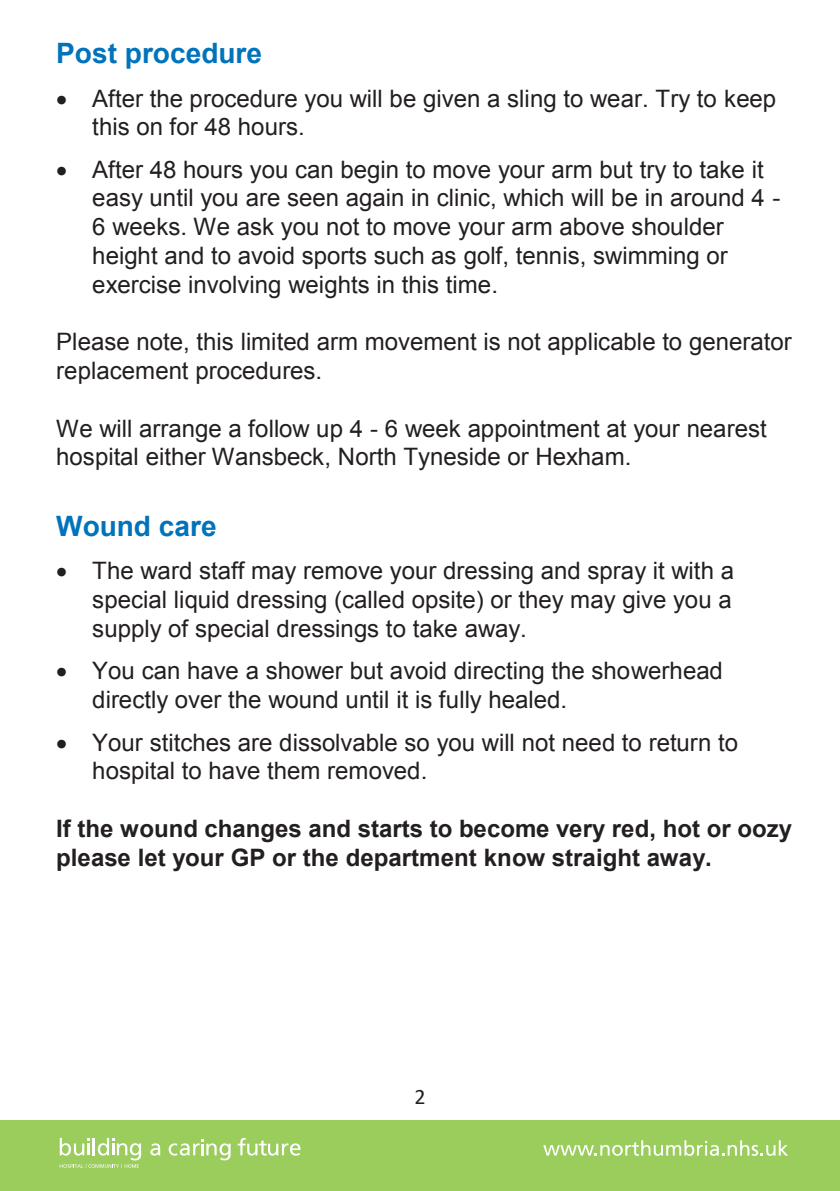
<style>
.page{position:relative;width:840px;height:1191px;background:#fff}
.page>*{position:absolute;margin:0;border:0;box-sizing:border-box;transform-origin:0 0}
.t1{font:700 28px "Arial";color:#0173bb}
.t2{font:24px/28.8px "Arial";color:#231f20}
.t3{font:700 24px/28.8px "Arial";color:#231f20}
.t4{font:22px "Calibri";color:#231f20}
</style>
<div class="page">
<div style="left:0;top:1120px;width:839px;height:71px;background:#9bcd5c"></div>
<svg style="left:150px;top:1143px;width:10px;height:12px"></svg>
<svg style="left:168px;top:1139px;width:62px;height:21px"></svg>
<svg style="left:237px;top:1138px;width:63px;height:17px"></svg>
<svg style="left:60px;top:1137px;width:81px;height:31px"></svg>
<svg style="left:543px;top:1140px;width:244px;height:15px"></svg>
<p class="t1" style="left:56px;top:35px;width:207px">Post procedure</p>
<p class="t2" style="left:92px;top:84px;width:685px">After the procedure you will be given a sling to wear. Try to keep this on for 48 hours.</p>
<p class="t2" style="left:92px;top:155px;width:689px">After 48 hours you can begin to move your arm but try to take it easy until you are seen again in clinic, which will be in around 4 - 6 weeks. We ask you not to move your arm above shoulder height and to avoid sports such as golf, tennis, swimming or exercise involving weights in this time.</p>
<p class="t2" style="left:56px;top:327px;width:736px">Please note, this limited arm movement is not applicable to generator replacement procedures.</p>
<p class="t2" style="left:56px;top:414px;width:711px">We will arrange a follow up 4 - 6 week appointment at your nearest hospital either Wansbeck, North Tyneside or Hexham.</p>
<p class="t1" style="left:56px;top:507px;width:162px">Wound care</p>
<p class="t2" style="left:92px;top:557px;width:643px;text-align:justify">The ward staff may remove your dressing and spray it with a special liquid dressing (called opsite) or they may give you a supply of special dressings to take away.</p>
<p class="t2" style="left:92px;top:656px;width:631px">You can have a shower but avoid directing the showerhead directly over the wound until it is fully healed.</p>
<p class="t2" style="left:92px;top:728px;width:646px">Your stitches are dissolvable so you will not need to return to hospital to have them removed.</p>
<p class="t3" style="left:56px;top:814px;width:737px">If the wound changes and starts to become very red, hot or oozy please let your GP or the department know straight away.</p>
<p class="t4" style="left:414px;top:1081px;width:13px">2</p>
</div>
